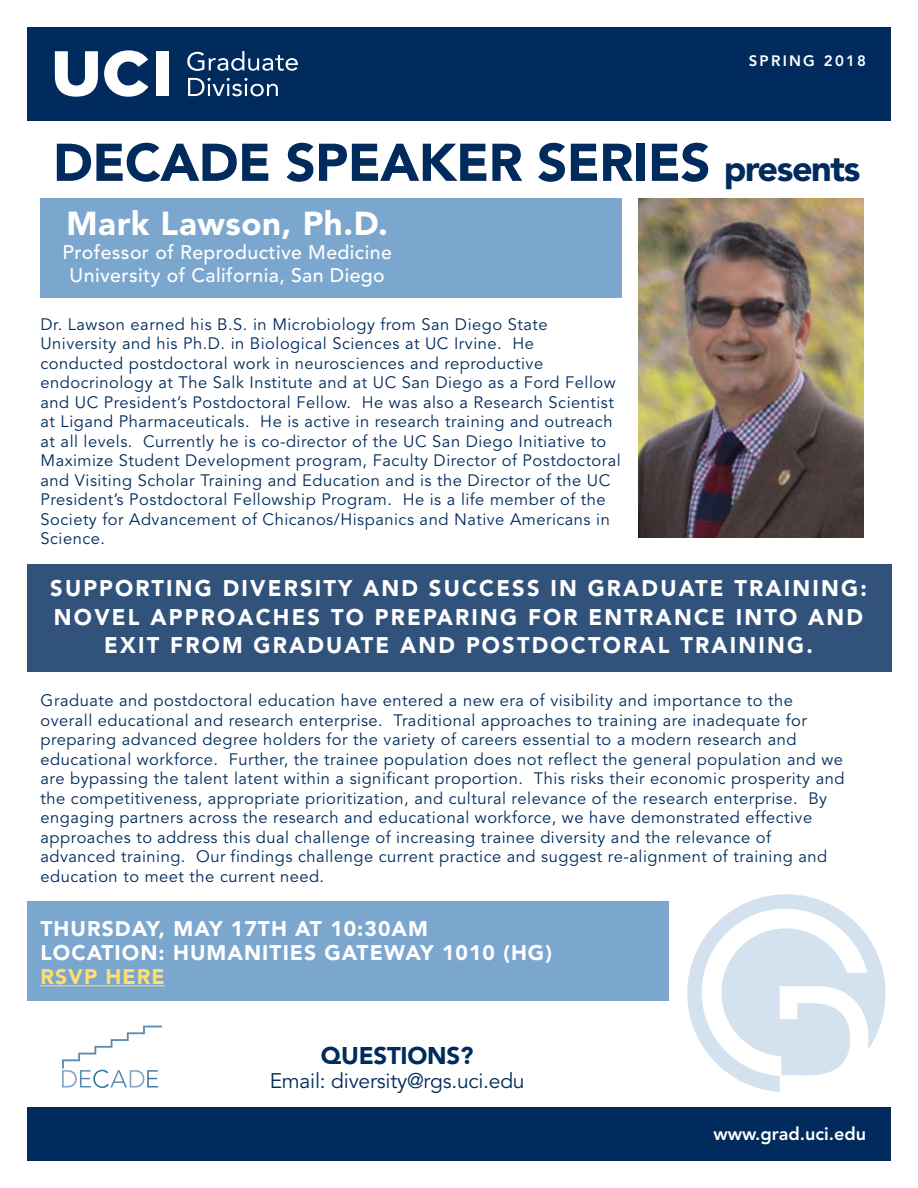
<style>
.page{position:relative;width:918px;height:1188px;background:#fff}
.page>*{position:absolute;margin:0;border:0;box-sizing:border-box;transform-origin:0 0}
.t1{font:900 52.5px "Avenir";letter-spacing:-.01em;color:#002b5c}
.t2{font:900 33px "Avenir";letter-spacing:.02em;color:#fff}
.t3{font:900 24px "Avenir";letter-spacing:-.01em;color:#002b5c}
.t4{font:900 22.5px "Avenir";letter-spacing:.1em;color:#fff}
.t5{font:900 21px "Avenir";letter-spacing:.05em;color:#fff}
.t6{font:21px "Avenir";letter-spacing:-.01em;color:#002b5c}
.t7{font:900 21px "Avenir";letter-spacing:.05em;color:#ffde6c}
.t8{font:500 19.5px/22.5px "Avenir";letter-spacing:.02em;color:#fff;text-align:center}
.t9{font:800 18px "Avenir";color:#fff}
.t10{font:16.5px/19.5px "Avenir";letter-spacing:.03em;color:#002b5c}
.t11{font:800 15px "Avenir";letter-spacing:.15em;color:#fff}
.s1{font-size:36px}
</style>
<div class="page">
<svg style="left:687px;top:894px;width:199px;height:198px"></svg>
<div style="left:27px;top:27px;width:864px;height:93px;background:#002b5c"></div>
<div style="left:27px;top:1107px;width:864px;height:54px;background:#002b5c"></div>
<div style="left:40px;top:198px;width:582px;height:99px;background:#7ba7ce"></div>
<svg style="left:55px;top:51px;width:43px;height:46px"></svg>
<svg style="left:104px;top:50px;width:44px;height:47px"></svg>
<div style="left:156px;top:51px;width:13px;height:45px;background:#fff"></div>
<svg style="left:187px;top:51px;width:111px;height:20px"></svg>
<svg style="left:188px;top:78px;width:90px;height:18px"></svg>
<svg style="left:62px;top:1026px;width:100px;height:62px"></svg>
<div style="left:27px;top:902px;width:642px;height:99px;background:#7ba7ce"></div>
<hr style="left:40px;top:985px;width:125px;height:1px;background:#ffde6c">
<img style="left:638px;top:198px;width:225px;height:340px">
<div style="left:27px;top:564px;width:864px;height:108px;background:#31537b"></div>
<p class="t11" style="left:749px;top:52px;width:119px">spring 2018</p>
<h1 class="t1" style="left:53px;top:131px;width:809px">DECADE SPEAKER SERIES <span class="s1">PRESENTS</span></h1>
<h2 class="t2" style="left:66px;top:204px;width:323px">MARK LAWSON, PH.D.</h2>
<p class="t8" style="left:63px;top:242px;width:331px">Professor of Reproductive Medicine<br>University of California, San Diego</p>
<p class="t10" style="left:40px;top:315px;width:582px">Dr. Lawson earned his B.S. in Microbiology from San Diego State University and his Ph.D. in Biological Sciences at UC Irvine. He conducted postdoctoral work in neurosciences and reproductive endocrinology at The Salk Institute and at UC San Diego as a Ford Fellow and UC President’s Postdoctoral Fellow. He was also a Research Scientist at Ligand Pharmaceuticals. He is active in research training and outreach at all levels. Currently he is co-director of the UC San Diego Initiative to Maximize Student Development program, Faculty Director of Postdoctoral and Visiting Scholar Training and Education and is the Director of the UC President’s Postdoctoral Fellowship Program. He is a life member of the Society for Advancement of Chicanos/Hispanics and Native Americans in Science.</p>
<h3 class="t4" style="left:50px;top:575px;width:32px">SUPPORTIN</h3>
<h3 class="t4" style="left:195px;top:575px;width:43px">G DIVERSIT</h3>
<h3 class="t4" style="left:338px;top:575px;width:45px">Y AND</h3>
<h3 class="t4" style="left:429px;top:575px;width:17px">SUCCESS</h3>
<h3 class="t4" style="left:550px;top:575px;width:74px">IN GRADUATE</h3>
<h3 class="t4" style="left:734px;top:575px;width:16px">TRAININ</h3>
<h3 class="t4" style="left:841px;top:575px;width:27px">G:</h3>
<h3 class="t4" style="left:54px;top:603px;width:18px">NOVEL</h3>
<h3 class="t4" style="left:150px;top:603px;width:19px">APPROAC</h3>
<h3 class="t4" style="left:273px;top:603px;width:118px">HESTOPREPARIN</h3>
<h3 class="t4" style="left:500px;top:603px;width:61px">G FOR</h3>
<h3 class="t4" style="left:589px;top:603px;width:18px">ENTRANCE</h3>
<h3 class="t4" style="left:736px;top:603px;width:16px">INTO</h3>
<h3 class="t4" style="left:808px;top:603px;width:20px">AND</h3>
<h3 class="t4" style="left:104px;top:632px;width:101px">EXIT FROM</h3>
<h3 class="t4" style="left:254px;top:632px;width:37px">GRADUATE</h3>
<h3 class="t4" style="left:400px;top:632px;width:20px">AND</h3>
<h3 class="t4" style="left:466px;top:632px;width:18px">POSTDOCTORAL</h3>
<h3 class="t4" style="left:680px;top:632px;width:16px">TRAININ</h3>
<h3 class="t4" style="left:787px;top:632px;width:27px">G.</h3>
<p class="t10" style="left:40px;top:691px;width:806px">Graduate and postdoctoral education have entered a new era of visibility and importance to the overall educational and research enterprise. Traditional approaches to training are inadequate for preparing advanced degree holders for the variety of careers essential to a modern research and educational workforce. Further, the trainee population does not reflect the general population and we are bypassing the talent latent within a significant proportion. This risks their economic prosperity and the competitiveness, appropriate prioritization, and cultural relevance of the research enterprise. By engaging partners across the research and educational workforce, we have demonstrated effective approaches to address this dual challenge of increasing trainee diversity and the relevance of advanced training. Our findings challenge current practice and suggest re-alignment of training and education to meet the current need.</p>
<p class="t5" style="left:40px;top:916px;width:47px">THURSDA</p>
<p class="t5" style="left:147px;top:916px;width:264px">Y, MAY 17TH AT 10:30AM</p>
<p class="t5" style="left:40px;top:940px;width:28px">LOCATION</p>
<p class="t5" style="left:159px;top:940px;width:47px">: HUMANITIES</p>
<p class="t5" style="left:325px;top:940px;width:32px">GATE</p>
<p class="t5" style="left:384px;top:940px;width:169px">WAY 1010 (HG)</p>
<p class="t7" style="left:40px;top:964px;width:126px">RSVP HERE</p>
<h3 class="t3" style="left:321px;top:1041px;width:154px">QUESTIONS?</h3>
<p class="t6" style="left:270px;top:1069px;width:256px">Email: diversity@rgs.uci.edu</p>
<p class="t9" style="left:714px;top:1123px;width:154px">www.grad.uci.edu</p>
</div>
